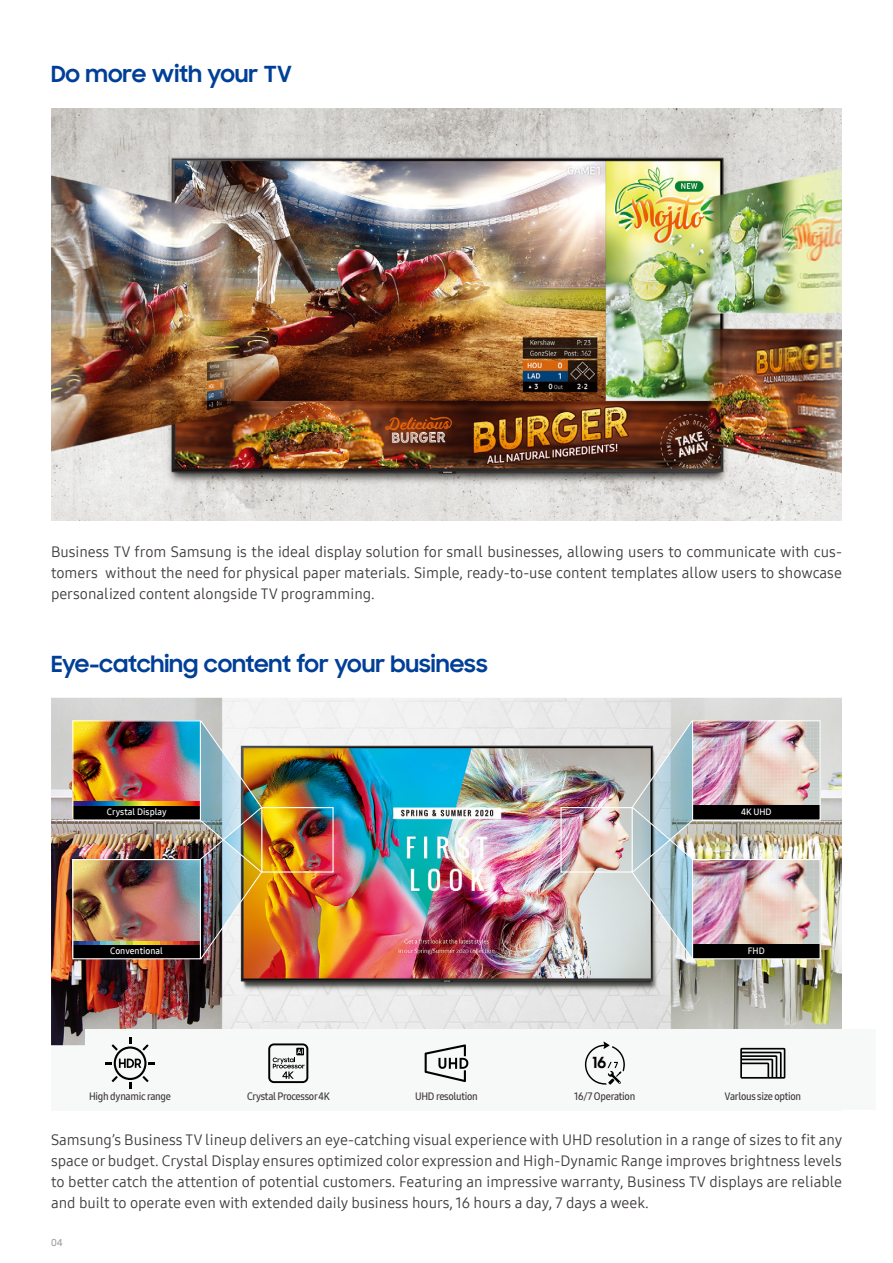
<style>
.page{position:relative;width:893px;height:1263px;background:#fff}
.page>*{position:absolute;margin:0;border:0;box-sizing:border-box;transform-origin:0 0}
.t1{font:700 22.5px "Samsung Sharp Sans";color:#003f98}
.t2{font:700 15.6px "Samsung Sharp Sans";color:#040000}
.t3{font:15px/21px "Samsung One 400";color:#3e3a39;text-align:justify}
.t4{font:10.5px "Samsung One Latin 600 C";letter-spacing:-.025em;color:#3e3a39}
.t5{font:500 9.75px "Samsung Sharp Sans";color:#9fa0a0}
.t6{font:9px "Samsung One Latin 600";color:#fff}
</style>
<div class="page">
<img style="left:51px;top:108px;width:791px;height:413px">
<img style="left:51px;top:698px;width:791px;height:347px">
<div style="left:85px;top:1029px;width:791px;height:81px;background:#f7f8f8"></div>
<svg style="left:425px;top:1044px;width:43px;height:38px"></svg>
<svg style="left:740px;top:1048px;width:45px;height:31px"></svg>
<svg style="left:268px;top:1043px;width:40px;height:40px"></svg>
<svg style="left:105px;top:1037px;width:50px;height:52px"></svg>
<img style="left:694px;top:861px;width:125px;height:84px">
<div style="left:693px;top:945px;width:127px;height:14px;background:#000"></div>
<div style="left:692px;top:859px;width:129px;height:100px;border:1px solid #fff"></div>
<img style="left:694px;top:722px;width:125px;height:84px">
<div style="left:693px;top:806px;width:127px;height:14px;background:#000"></div>
<div style="left:692px;top:720px;width:129px;height:101px;border:1px solid #fff"></div>
<div style="left:261px;top:807px;width:73px;height:65px;border:1px solid #fff"></div>
<div style="left:560px;top:807px;width:73px;height:65px;border:1px solid #fff"></div>
<svg style="left:631px;top:719px;width:63px;height:241px;background:#b4c6cb"></svg>
<img style="left:73px;top:719px;width:190px;height:241px">
<div style="left:72px;top:859px;width:129px;height:100px;border:1px solid #fff"></div>
<svg style="left:585px;top:1042px;width:40px;height:43px"></svg>
<h1 class="t1" style="left:51px;top:57px;width:242px">Do more with your TV</h1>
<p class="t3" style="left:51px;top:541px;width:792px">Business TV from Samsung is the ideal display solution for small businesses, allowing users to communicate with cus&shy;tomers without the need for physical paper materials. Simple, ready-to-use content templates allow users to showcase personalized content alongside TV programming.</p>
<h1 class="t1" style="left:51px;top:647px;width:438px">Eye-catching content for your business</h1>
<p class="t6" style="left:107px;top:806px;width:61px">Crystal Display</p>
<p class="t6" style="left:741px;top:806px;width:32px">4K UHD</p>
<p class="t6" style="left:110px;top:945px;width:54px">Conventional</p>
<p class="t2" style="left:592px;top:1051px;width:15px">16</p>
<p class="t6" style="left:748px;top:945px;width:18px">FHD</p>
<p class="t4" style="left:89px;top:1089px;width:83px">High dynamic range</p>
<p class="t4" style="left:247px;top:1089px;width:84px">Crystal Processor 4K</p>
<p class="t4" style="left:415px;top:1089px;width:64px">UHD resolution</p>
<p class="t4" style="left:574px;top:1089px;width:63px">16/7 Operation</p>
<p class="t4" style="left:724px;top:1089px;width:78px">Varlous size option</p>
<p class="t3" style="left:51px;top:1129px;width:793px">Samsung’s Business TV lineup delivers an eye-catching visual experience with UHD resolution in a range of sizes to fit any space or budget. Crystal Display ensures optimized color expression and High-Dynamic Range improves brightness levels to better catch the attention of potential customers. Featuring an impressive warranty, Business TV displays are reliable and built to operate even with extended daily business hours, 16 hours a day, 7 days a week.</p>
<p class="t5" style="left:51px;top:1235px;width:13px">04</p>
</div>
